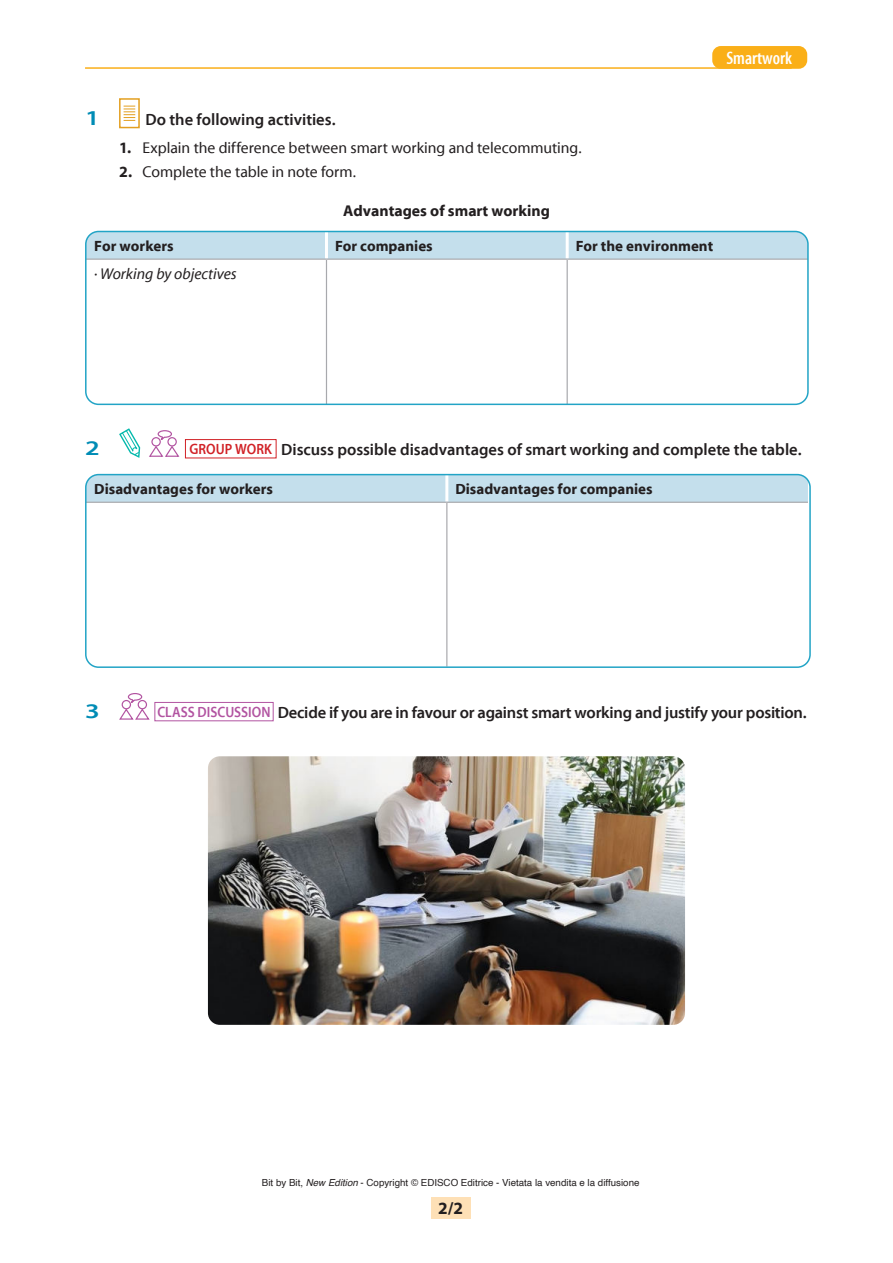
<style>
.page{position:relative;width:893px;height:1263px;background:#fff}
.page>*{position:absolute;margin:0;border:0;box-sizing:border-box;transform-origin:0 0}
.t1{font:600 21px "Myriad Pro";color:#008cb5;scale:1.3 1}
.t2{font:600 condensed 18px "Myriad";color:#fff}
.t3{font:700 17.25px "Myriad Pro";color:#231f20}
.t4{font:600 16.5px "Myriad Pro";letter-spacing:-.005em;color:#231f20}
.t5{font:15.75px "Myriad";color:#231f20}
.t6{font:700 15.75px "Myriad";color:#231f20}
.t7{font:italic 15.75px "Myriad";color:#231f20}
.t8{font:700 15px "Myriad";color:#231f20}
.t9{font:9.75px "Helvetica";color:#231f20}
.s1{font-weight:700}
.s2{font-size:15px;color:#d12126}
.s3{font-size:15px;color:#b254a1}
.s4{font-style:italic}
</style>
<div class="page">
<div style="left:431px;top:1197px;width:40px;height:21px;background:#fee0b6"></div>
<div style="left:712px;top:46px;width:95px;height:23px;background:#faaf18;border-radius:9px"></div>
<hr style="left:85px;top:67px;width:707px;height:2px;background:#faaf18">
<svg style="left:119px;top:98px;width:21px;height:30px"></svg>
<svg style="left:124px;top:106px;width:11px;height:15px"></svg>
<div style="left:86px;top:231px;width:720px;height:28px;background:#c4dfec"></div>
<hr style="left:325px;top:231px;width:3px;height:28px;background:#fff">
<hr style="left:566px;top:231px;width:3px;height:28px;background:#fff">
<hr style="left:86px;top:259px;width:240px;height:1px;background:#a8a9ad">
<hr style="left:326px;top:259px;width:241px;height:1px;background:#a8a9ad">
<hr style="left:567px;top:259px;width:241px;height:1px;background:#a8a9ad">
<hr style="left:326px;top:260px;width:1px;height:144px;background:#a8a9ad">
<hr style="left:567px;top:260px;width:1px;height:144px;background:#a8a9ad">
<div style="left:85px;top:231px;width:724px;height:174px;border:2px solid #22a4c6;border-radius:13px"></div>
<svg style="left:86px;top:428px;width:722px;height:74px"></svg>
<hr style="left:445px;top:475px;width:3px;height:27px;background:#fff">
<hr style="left:86px;top:502px;width:361px;height:1px;background:#a8a9ad">
<hr style="left:447px;top:502px;width:361px;height:1px;background:#a8a9ad">
<hr style="left:446px;top:503px;width:1px;height:164px;background:#a8a9ad">
<div style="left:85px;top:474px;width:726px;height:194px;border:2px solid #22a4c6;border-radius:13px"></div>
<svg style="left:119px;top:693px;width:31px;height:27px"></svg>
<div style="left:154px;top:702px;width:120px;height:19px;border:1px solid #b254a1"></div>
<img style="left:208px;top:756px;width:477px;height:269px">
<p class="t2" style="left:726px;top:47px;width:67px">Smartwork</p>
<p class="t1" style="left:85px;top:110px;width:13px">1</p>
<p class="t4" style="left:145px;top:113px;width:192px">Do the following activities.</p>
<p class="t5" style="left:119px;top:142px;width:464px"><span class="s1">1.</span> Explain the difference between smart working and telecommuting.</p>
<p class="t5" style="left:119px;top:165px;width:238px"><span class="s1">2.</span> Complete the table in note form.</p>
<p class="t6" style="left:343px;top:204px;width:208px">Advantages of smart working</p>
<p class="t8" style="left:94px;top:240px;width:81px">For workers</p>
<p class="t8" style="left:335px;top:240px;width:99px">For companies</p>
<p class="t8" style="left:576px;top:240px;width:139px">For the environment</p>
<p class="t7" style="left:94px;top:268px;width:144px">· Working by objectives</p>
<p class="t1" style="left:85px;top:439px;width:13px">2</p>
<p class="t4" style="left:189px;top:443px;width:614px"><span class="s2">GROUP WORK</span> Discuss possible disadvantages of smart working and complete the table.</p>
<p class="t8" style="left:94px;top:483px;width:180px">Disadvantages for workers</p>
<p class="t8" style="left:455px;top:483px;width:199px">Disadvantages for companies</p>
<p class="t1" style="left:85px;top:702px;width:13px">3</p>
<p class="t4" style="left:157px;top:706px;width:651px"><span class="s3">CLASS DISCUSSION</span> Decide if you are in favour or against smart working and justify your position.</p>
<p class="t9" style="left:262px;top:1179px;width:379px">Bit by Bit, <span class="s4">New Edition</span> - Copyright © EDISCO Editrice - Vietata la vendita e la diffusione</p>
<p class="t3" style="left:438px;top:1197px;width:26px">2/2</p>
</div>
